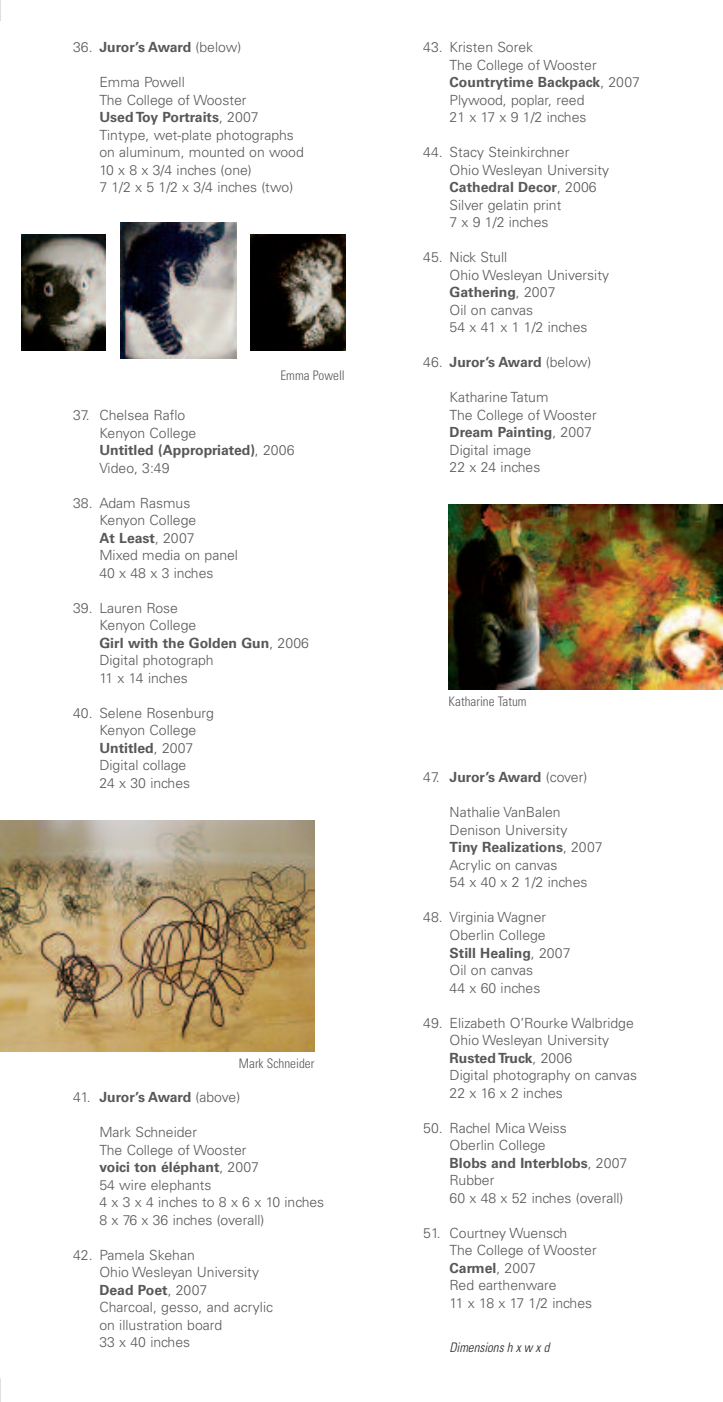
<style>
.page{position:relative;width:723px;height:1402px;background:#fff}
.page>*{position:absolute;margin:0;border:0;box-sizing:border-box;transform-origin:0 0}
.t1{font:300 14px/17.5px "Univers";color:#57585a}
.t2{font:700 14px "Univers";letter-spacing:-.01em;color:#57585a}
.t3{font:300 condensed 13.12px "Univers";color:#57585a}
.t4{font:italic 300 condensed 13.12px "Univers";color:#231f20}
.s1{font-weight:300}
.s2{font-weight:700}
</style>
<div class="page">
<img style="left:0;top:820px;width:314px;height:231px">
<img style="left:448px;top:504px;width:275px;height:185px">
<img style="left:21px;top:234px;width:84px;height:116px">
<img style="left:121px;top:222px;width:115px;height:137px">
<img style="left:250px;top:234px;width:95px;height:116px">
<svg style="left:0;top:0;width:1px;height:21px"></svg>
<svg style="left:0;top:1378px;width:1px;height:24px"></svg>
<p class="t2" style="left:73px;top:42px;width:170px"><span class="s1">36.</span> Juror’s Award <span class="s1">(below)</span></p>
<p class="t1" style="left:99px;top:75px;width:206px">Emma Powell<br>The College of Wooster<br><span class="s2">Used Toy Portraits</span>, 2007<br>Tintype, wet-plate photographs on aluminum, mounted on wood<br>10 x 8 x 3/4 inches (one)<br>7 1/2 x 5 1/2 x 3/4 inches (two)</p>
<p class="t3" style="left:280px;top:370px;width:66px">Emma Powell</p>
<p class="t1" style="left:99px;top:408px;width:197px;text-indent:-26px">37. Chelsea Raflo<br>Kenyon College<br><span class="s2">Untitled (Appropriated)</span>, 2006<br>Video, 3:49</p>
<p class="t1" style="left:99px;top:495px;width:140px;text-indent:-26px">38. Adam Rasmus<br>Kenyon College<br><span class="s2">At Least</span>, 2007<br>Mixed media on panel<br>40 x 48 x 3 inches</p>
<p class="t1" style="left:99px;top:600px;width:211px;text-indent:-26px">39. Lauren Rose<br>Kenyon College<br><span class="s2">Girl with the Golden Gun</span>, 2006<br>Digital photograph<br>11 x 14 inches</p>
<p class="t1" style="left:99px;top:705px;width:116px;text-indent:-26px">40. Selene Rosenburg<br>Kenyon College<br><span class="s2">Untitled</span>, 2007<br>Digital collage<br>24 x 30 inches</p>
<p class="t3" style="left:239px;top:1058px;width:77px">Mark Schneider</p>
<p class="t2" style="left:73px;top:1092px;width:169px"><span class="s1">41.</span> Juror’s Award <span class="s1">(above)</span></p>
<p class="t1" style="left:99px;top:1125px;width:226px">Mark Schneider<br>The College of Wooster<br><span class="s2">voici ton éléphant</span>, 2007<br>54 wire elephants<br>4 x 3 x 4 inches to 8 x 6 x 10 inches<br>8 x 76 x 36 inches (overall)</p>
<p class="t1" style="left:99px;top:1247px;width:175px;text-indent:-26px">42. Pamela Skehan<br>Ohio Wesleyan University<br><span class="s2">Dead Poet</span>, 2007<br>Charcoal, gesso, and acrylic on illustration board<br>33 x 40 inches</p>
<p class="t1" style="left:449px;top:40px;width:192px;text-indent:-26px">43. Kristen Sorek<br>The College of Wooster<br><span class="s2">Countrytime Backpack</span>, 2007<br>Plywood, poplar, reed<br>21 x 17 x 9 1/2 inches</p>
<p class="t1" style="left:449px;top:145px;width:161px;text-indent:-26px">44. Stacy Steinkirchner<br>Ohio Wesleyan University<br><span class="s2">Cathedral Decor</span>, 2006<br>Silver gelatin print<br>7 x 9 1/2 inches</p>
<p class="t1" style="left:449px;top:250px;width:161px;text-indent:-26px">45. Nick Stull<br>Ohio Wesleyan University<br><span class="s2">Gathering</span>, 2007<br>Oil on canvas<br>54 x 41 x 1 1/2 inches</p>
<p class="t2" style="left:423px;top:357px;width:170px"><span class="s1">46.</span> Juror’s Award <span class="s1">(below)</span></p>
<p class="t1" style="left:449px;top:390px;width:149px">Katharine Tatum<br>The College of Wooster<br><span class="s2">Dream Painting</span>, 2007<br>Digital image<br>22 x 24 inches</p>
<p class="t3" style="left:448px;top:696px;width:80px">Katharine Tatum</p>
<p class="t2" style="left:423px;top:772px;width:165px"><span class="s1">47.</span> Juror’s Award <span class="s1">(cover)</span></p>
<p class="t1" style="left:449px;top:805px;width:154px">Nathalie VanBalen<br>Denison University<br><span class="s2">Tiny Realizations</span>, 2007<br>Acrylic on canvas<br>54 x 40 x 2 1/2 inches</p>
<p class="t1" style="left:449px;top:910px;width:122px;text-indent:-26px">48. Virginia Wagner<br>Oberlin College<br><span class="s2">Still Healing</span>, 2007<br>Oil on canvas<br>44 x 60 inches</p>
<p class="t1" style="left:449px;top:1015px;width:189px;text-indent:-26px">49. Elizabeth O’Rourke Walbridge<br>Ohio Wesleyan University<br><span class="s2">Rusted Truck</span>, 2006<br>Digital photography on canvas<br>22 x 16 x 2 inches</p>
<p class="t1" style="left:449px;top:1120px;width:179px;text-indent:-26px">50. Rachel Mica Weiss<br>Oberlin College<br><span class="s2">Blobs and Interblobs</span>, 2007<br>Rubber<br>60 x 48 x 52 inches (overall)</p>
<p class="t1" style="left:449px;top:1225px;width:149px;text-indent:-26px">51. Courtney Wuensch<br>The College of Wooster<br><span class="s2">Carmel</span>, 2007<br>Red earthenware<br>11 x 18 x 17 1/2 inches</p>
<p class="t4" style="left:449px;top:1343px;width:101px">Dimensions h x w x d</p>
</div>
